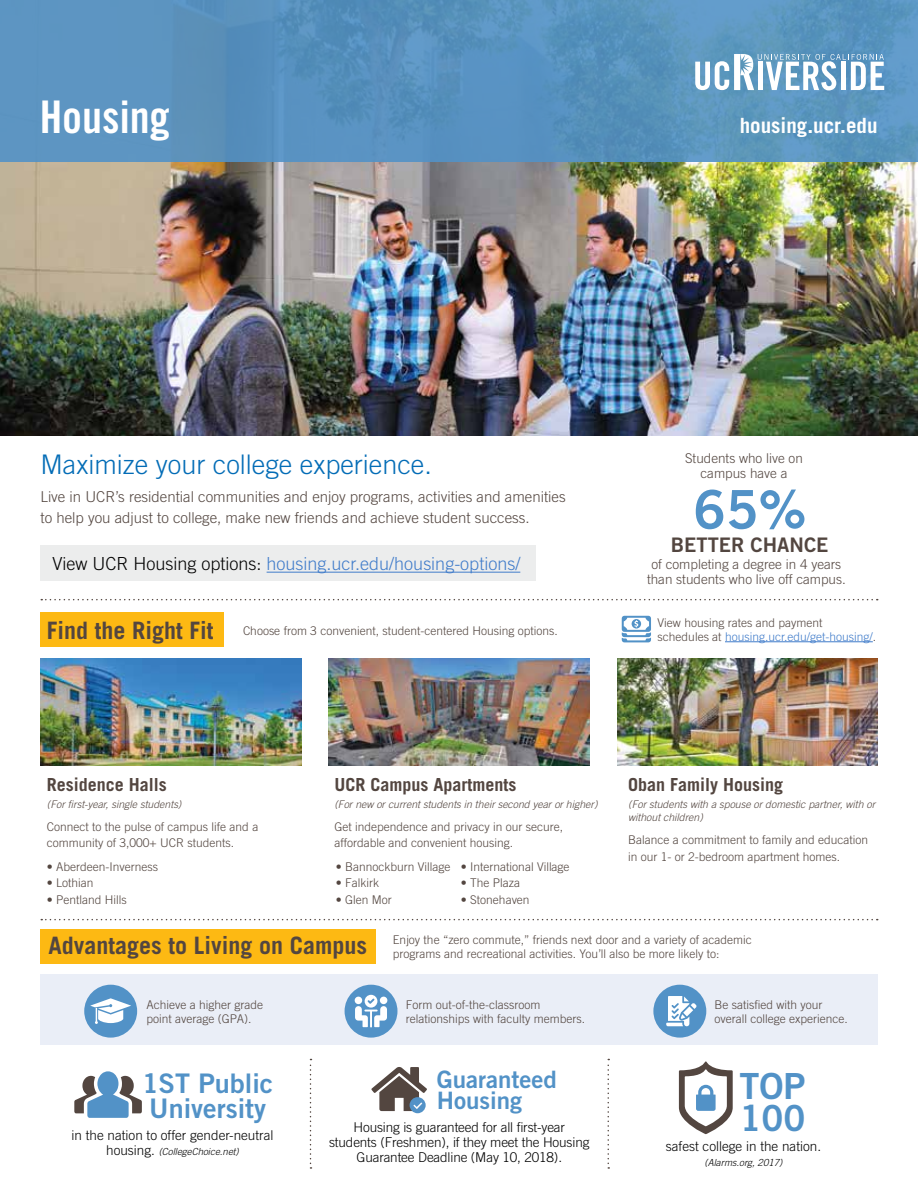
<style>
.page{position:relative;width:918px;height:1188px;background:#fff}
.page>*{position:absolute;margin:0;border:0;box-sizing:border-box;transform-origin:0 0}
.t1{font:53.55px "Trade Gothic Bold Two";color:#5292c7}
.t2{font:45px "Trade Gothic Bold Cond Twenty";color:#fff}
.t3{font:36px "Trade Gothic Bold Two";color:#5292c7}
.t4{font:300 27px "Trade Gothic";color:#036cb6}
.t5{font:27px/25px "Trade Gothic Bold Two";color:#5292c7}
.t6{font:700 24px "Trade Gothic";color:#534640}
.t7{font:24px/21.3px "Trade Gothic Bold Two";color:#5292c7}
.t8{font:700 21px "Trade Gothic";color:#fff}
.t9{font:20.1px "Trade Gothic Bold Two";color:#534640}
.t10{font:300 18px "Trade Gothic";color:#407cca}
.t11{font:700 18px "Trade Gothic";color:#534640}
.t12{font:300 15px/21px "Trade Gothic";color:#534640}
.t13{font:300 13.5px/15px "Trade Gothic";letter-spacing:-.01em;color:#000;text-align:center}
.t14{font:300 13.5px/15px "Trade Gothic";color:#534640;text-align:center}
.t15{font:300 12px/13.5px "Trade Gothic";color:#534640}
.t16{font:italic 300 10.5px/13.5px "Trade Gothic";color:#534640}
.t17{font:italic 300 9.75px "Trade Gothic";color:#000}
.s1{color:#000}
.s2{color:#407cca}
.s3{font-style:normal;font-size:13.5px}
</style>
<div class="page">
<img style="left:0;top:162px;width:918px;height:273px">
<div style="left:0;top:0;width:918px;height:162px;background:#5a93c0"></div>
<svg style="left:695px;top:54px;width:189px;height:36px"></svg>
<svg style="left:310px;top:1059px;width:1px;height:110px"></svg>
<svg style="left:608px;top:1059px;width:1px;height:110px"></svg>
<div style="left:40px;top:975px;width:838px;height:70px;background:#eaeef7"></div>
<div style="left:40px;top:612px;width:184px;height:35px;background:#fdb913"></div>
<div style="left:40px;top:929px;width:336px;height:35px;background:#fdb913"></div>
<div style="left:40px;top:546px;width:496px;height:35px;background:#eceded"></div>
<hr style="left:267px;top:572px;width:253px;height:1px;background:#407cca">
<svg style="left:41px;top:599px;width:837px;height:1px"></svg>
<svg style="left:41px;top:919px;width:837px;height:1px"></svg>
<img style="left:40px;top:658px;width:262px;height:107px">
<img style="left:329px;top:658px;width:261px;height:107px">
<img style="left:617px;top:658px;width:261px;height:107px">
<hr style="left:725px;top:641px;width:148px;height:1px;background:#407cca">
<svg style="left:622px;top:616px;width:29px;height:26px"></svg>
<div style="left:84px;top:985px;width:53px;height:53px;background:#5292c7;border-radius:50%"></div>
<svg style="left:90px;top:998px;width:41px;height:26px"></svg>
<div style="left:345px;top:985px;width:52px;height:53px;background:#5292c7;border-radius:50%"></div>
<svg style="left:355px;top:995px;width:32px;height:33px"></svg>
<div style="left:653px;top:985px;width:53px;height:53px;background:#5292c7;border-radius:50%"></div>
<svg style="left:666px;top:996px;width:31px;height:30px"></svg>
<div style="left:410px;top:1097px;width:16px;height:16px;background:#5292c7;border-radius:50%"></div>
<svg style="left:371px;top:1067px;width:56px;height:44px"></svg>
<svg style="left:679px;top:1062px;width:54px;height:72px"></svg>
<svg style="left:74px;top:1071px;width:68px;height:47px"></svg>
<h2 class="t2" style="left:40px;top:90px;width:131px">Housing</h2>
<h3 class="t8" style="left:740px;top:113px;width:139px">housing.ucr.edu</h3>
<h3 class="t4" style="left:40px;top:449px;width:393px">Maximize your college experience.</h3>
<p class="t12" style="left:40px;top:486px;width:527px">Live in UCR’s residential communities and enjoy programs, activities and amenities to help you adjust to college, make new friends and achieve student success.</p>
<h3 class="t10" style="left:53px;top:553px;width:469px"><span class="s1">View UCR Housing options:</span> housing.ucr.edu/housing-options/</h3>
<p class="t14" style="left:685px;top:451px;width:119px">Students who live on campus have a</p>
<h1 class="t1" style="left:693px;top:476px;width:115px">65%</h1>
<h3 class="t9" style="left:671px;top:533px;width:159px">BETTER CHANCE</h3>
<p class="t14" style="left:647px;top:557px;width:200px">of completing a degree in 4 years than students who live off campus.</p>
<h3 class="t6" style="left:47px;top:616px;width:168px">Find the Right Fit</h3>
<p class="t15" style="left:243px;top:623px;width:316px">Choose from 3 convenient, student-centered Housing options.</p>
<p class="t15" style="left:658px;top:616px;width:220px">View housing rates and payment schedules at <span class="s2">housing.ucr.edu/get-housing/</span>.</p>
<h3 class="t11" style="left:47px;top:774px;width:122px">Residence Halls</h3>
<p class="t16" style="left:47px;top:797px;width:136px">(For first-year, single students)</p>
<p class="t15" style="left:47px;top:818px;width:213px;line-height:16.5px">Connect to the pulse of campus life and a community of 3,000+ UCR students.</p>
<p class="t15" style="left:47px;top:859px;width:113px">• Aberdeen-Inverness</p>
<p class="t15" style="left:47px;top:876px;width:48px">• Lothian</p>
<p class="t15" style="left:47px;top:892px;width:82px">• Pentland Hills</p>
<h3 class="t11" style="left:334px;top:774px;width:184px">UCR Campus Apartments</h3>
<p class="t16" style="left:334px;top:797px;width:265px">(For new or current students in their second year or higher)</p>
<p class="t15" style="left:334px;top:818px;width:230px;line-height:16.5px">Get independence and privacy in our secure, affordable and convenient housing.</p>
<p class="t15" style="left:336px;top:859px;width:116px">• Bannockburn Village</p>
<p class="t15" style="left:336px;top:876px;width:45px">• Falkirk</p>
<p class="t15" style="left:336px;top:892px;width:58px">• Glen Mor</p>
<p class="t15" style="left:461px;top:859px;width:110px">• International Village</p>
<p class="t15" style="left:461px;top:876px;width:61px">• The Plaza</p>
<p class="t15" style="left:461px;top:892px;width:70px">• Stonehaven</p>
<h3 class="t11" style="left:628px;top:774px;width:156px">Oban Family Housing</h3>
<p class="t16" style="left:628px;top:797px;width:249px">(For students with a spouse or domestic partner, with or without children)</p>
<p class="t15" style="left:628px;top:832px;width:242px;line-height:16.5px">Balance a commitment to family and education in our 1- or 2-bedroom apartment homes.</p>
<h3 class="t6" style="left:49px;top:931px;width:320px">Advantages to Living on Campus</h3>
<p class="t15" style="left:393px;top:933px;width:360px">Enjoy the “zero commute,” friends next door and a variety of academic programs and recreational activities. You’ll also be more likely to:</p>
<p class="t15" style="left:146px;top:998px;width:118px">Achieve a higher grade point average (GPA).</p>
<p class="t15" style="left:406px;top:998px;width:181px">Form out-of-the-classroom relationships with faculty members.</p>
<p class="t15" style="left:715px;top:998px;width:135px">Be satisfied with your overall college experience.</p>
<h3 class="t5" style="left:142px;top:1070px;width:133px">1ST Public<br>University</h3>
<p class="t13" style="left:72px;top:1128px;width:203px">in the nation to offer gender-neutral</p>
<p class="t17" style="left:106px;top:1146px;width:134px"><span class="s3">housing.</span> (CollegeChoice.net)</p>
<h3 class="t7" style="left:437px;top:1068px;width:122px">Guaranteed<br>Housing</h3>
<p class="t13" style="left:329px;top:1119px;width:262px">Housing is guaranteed for all first-year students (Freshmen), if they meet the Housing<br>Guarantee Deadline (May 10, 2018).</p>
<h3 class="t3" style="left:740px;top:1064px;width:68px">TOP</h3>
<h3 class="t3" style="left:740px;top:1095px;width:67px">100</h3>
<p class="t13" style="left:666px;top:1139px;width:157px">safest college in the nation.</p>
<p class="t17" style="left:705px;top:1157px;width:80px">(Alarms.org, 2017)</p>
</div>
